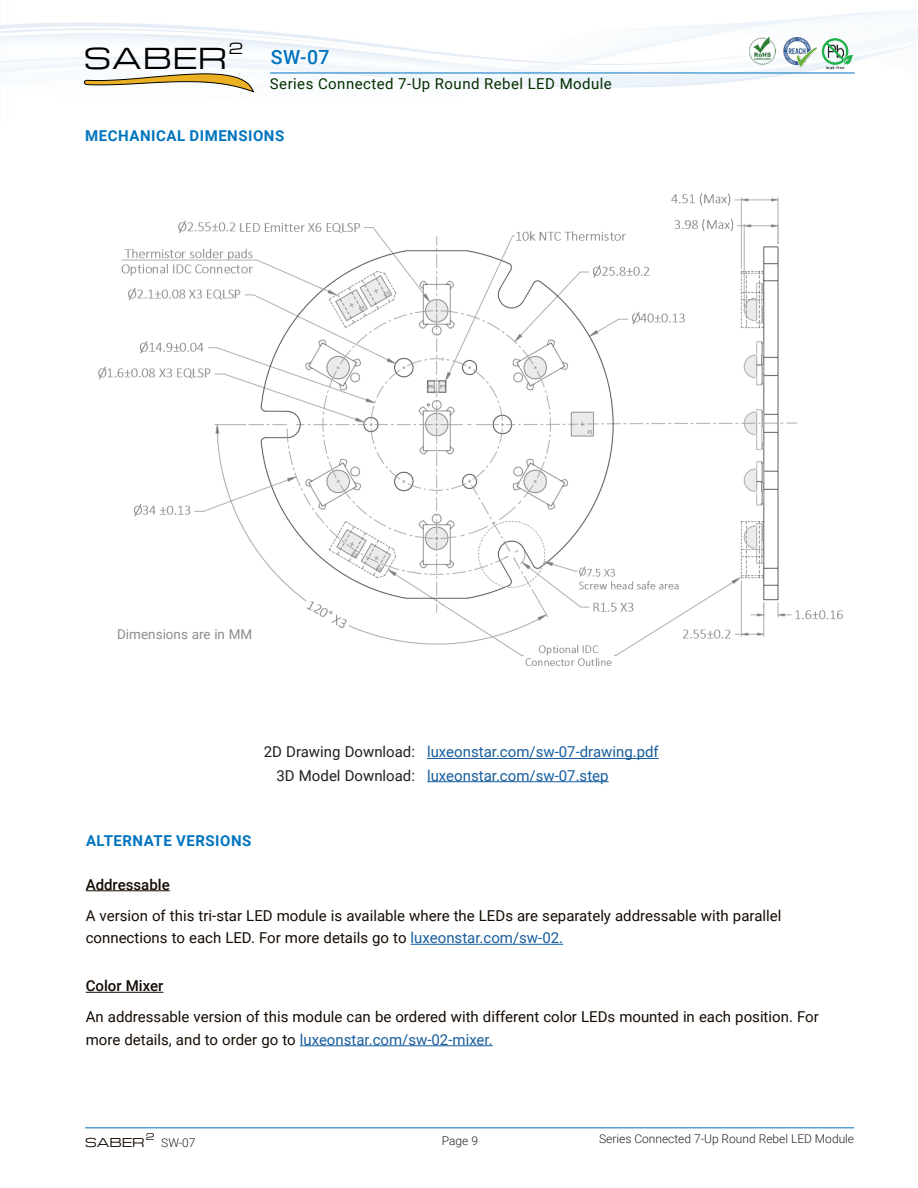
<style>
.page{position:relative;width:918px;height:1188px;background:#fff}
.page>*{position:absolute;margin:0;border:0;box-sizing:border-box;transform-origin:0 0}
.t1{font:28.2px "Michroma";letter-spacing:.025em;color:#000}
.t2{font:500 19.5px "Roboto";color:#0074be}
.t3{font:15px/22.5px "Roboto";color:#150b02}
.t4{font:15px "Roboto";color:#175d9e}
.t5{font:15px "Roboto";letter-spacing:.03em;color:#032f00}
.Heading_1_-_Left_Aligned{font:700 15px "Roboto";letter-spacing:.035em;color:#0074be}
.t6{font:15px "Roboto";color:#231f20}
.t7{font:500 15px "Roboto";color:#150b02}
.t8{font:14.85px "Michroma";color:#000}
.t9{font:13.5px "Roboto";color:#8c8d8f}
.t10{font:300 12px "Roboto";color:#231f20}
.t11{font:12px "Michroma";color:#150b02}
.t12{font:9px "Michroma";color:#150b02}
.s1{color:#175d9e}
</style>
<div class="page">
<img style="left:1px;top:11px;width:917px;height:82px">
<hr style="left:85px;top:1127px;width:769px;height:1px;background:#0074be">
<hr style="left:270px;top:73px;width:585px;height:1px;background:#0074be">
<svg style="left:84px;top:74px;width:170px;height:18px"></svg>
<img style="left:822px;top:37px;width:32px;height:32px">
<img style="left:782px;top:36px;width:36px;height:32px">
<img style="left:749px;top:36px;width:27px;height:28px">
<img style="left:98px;top:193px;width:745px;height:473px">
<hr style="left:86px;top:890px;width:84px;height:1px;background:#150b02">
<hr style="left:411px;top:944px;width:152px;height:1px;background:#175d9e">
<hr style="left:86px;top:992px;width:78px;height:1px;background:#150b02">
<hr style="left:300px;top:1046px;width:193px;height:1px;background:#175d9e">
<hr style="left:427px;top:758px;width:232px;height:1px;background:#175d9e">
<hr style="left:427px;top:781px;width:182px;height:1px;background:#175d9e">
<h1 class="t1" style="left:84px;top:42px;width:145px">SABER</h1>
<p class="t8" style="left:229px;top:40px;width:16px">2</p>
<h2 class="t2" style="left:271px;top:44px;width:60px">SW-07</h2>
<p class="t5" style="left:270px;top:73px;width:343px">Series Connected 7-Up Round Rebel LED Module</p>
<p class="Heading_1_-_Left_Aligned" style="left:85px;top:125px;width:201px">MECHANICAL DIMENSIONS</p>
<p class="t9" style="left:117px;top:625px;width:137px">Dimensions are in MM</p>
<p class="t6" style="left:264px;top:742px;width:153px">2D Drawing Download:</p>
<p class="t4" style="left:427px;top:742px;width:233px">luxeonstar.com/sw-07-drawing.pdf</p>
<p class="t6" style="left:277px;top:765px;width:140px">3D Model Download:</p>
<p class="t4" style="left:427px;top:765px;width:183px">luxeonstar.com/sw-07.step</p>
<p class="Heading_1_-_Left_Aligned" style="left:86px;top:830px;width:167px">ALTERNATE VERSIONS</p>
<p class="t7" style="left:86px;top:874px;width:86px">Addressable</p>
<p class="t3" style="left:86px;top:904px;width:697px">A version of this tri-star LED module is available where the LEDs are separately addressable with parallel connections to each LED. For more details go to <span class="s1">luxeonstar.com/sw-02.</span></p>
<p class="t7" style="left:86px;top:975px;width:79px">Color Mixer</p>
<p class="t3" style="left:86px;top:1005px;width:735px">An addressable version of this module can be ordered with different color LEDs mounted in each position. For more details, and to order go to <span class="s1">luxeonstar.com/sw-02-mixer.</span></p>
<p class="t12" style="left:146px;top:1132px;width:10px">2</p>
<p class="t10" style="left:161px;top:1135px;width:36px">SW-07</p>
<p class="t10" style="left:599px;top:1130px;width:257px">Series Connected 7-Up Round Rebel LED Module</p>
<p class="t11" style="left:85px;top:1136px;width:61px">SABER</p>
<p class="t10" style="left:442px;top:1132px;width:38px">Page 9</p>
</div>
